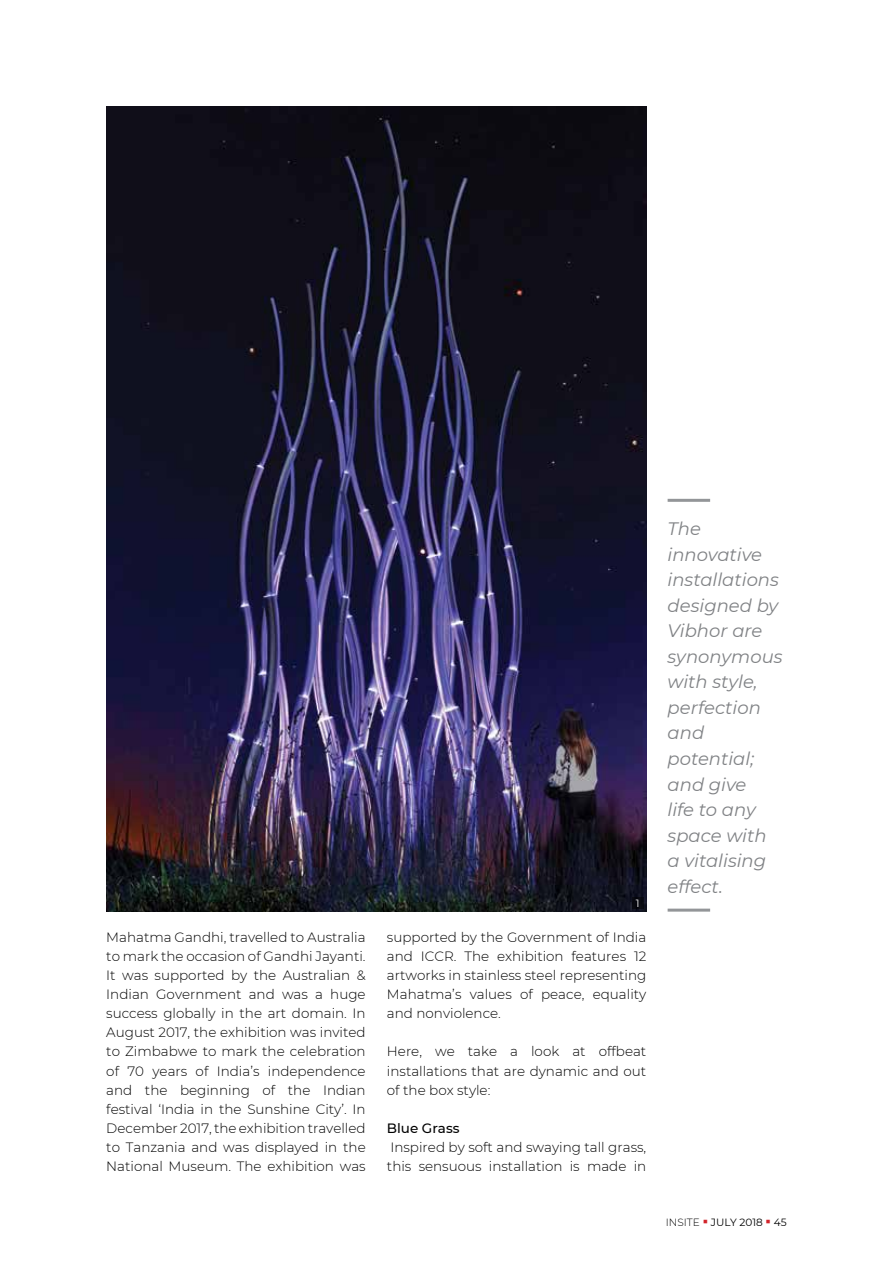
<style>
.page{position:relative;width:893px;height:1276px;background:#fff}
.page>*{position:absolute;margin:0;border:0;box-sizing:border-box;transform-origin:0 0}
.t1{font:italic 18px/25.5px "Montserrat";color:#808285}
.t2{font:300 13.5px/19.2px "Montserrat";color:#000;text-align:justify}
.t3{font:500 13.5px "Montserrat";color:#000}
.t4{font:10.5px "Montserrat";color:#000}
.t5{font:10.5px "Montserrat";color:#fff}
.s1{font-weight:300}
.s2{font-size:9px;color:#d2232a}
</style>
<div class="page">
<img style="left:106px;top:106px;width:540px;height:805px">
<div style="left:632px;top:897px;width:11px;height:11px;background:#070810"></div>
<hr style="left:668px;top:499px;width:42px;height:3px;background:#939598">
<hr style="left:668px;top:908px;width:42px;height:3px;background:#939598">
<p class="t5" style="left:636px;top:896px;width:5px">1</p>
<p class="t2" style="left:106px;top:926px;width:261px">Mahatma Gandhi, travelled to Australia to mark the occasion of Gandhi Jayanti.<br>It was supported by the Australian &amp; Indian Government and was a huge success globally in the art domain. In August 2017, the exhibition was invited to Zimbabwe to mark the celebration of 70 years of India’s independence and the beginning of the Indian festival ‘India in the Sunshine City’. In December 2017, the exhibition travelled to Tanzania and was displayed in the National Museum. The exhibition was</p>
<p class="t2" style="left:387px;top:926px;width:261px">supported by the Government of India and ICCR. The exhibition features 12 artworks in stainless steel representing Mahatma’s values of peace, equality and nonviolence.</p>
<p class="t2" style="left:387px;top:1041px;width:261px">Here, we take a look at offbeat installations that are dynamic and out of the box style:</p>
<p class="t3" style="left:387px;top:1118px;width:74px">Blue Grass</p>
<p class="t2" style="left:387px;top:1137px;width:261px">Inspired by soft and swaying tall grass, this sensuous installation is made in</p>
<h1 class="t1" style="left:668px;top:515px;width:116px">The innovative installations designed by<br>Vibhor are synonymous with style, perfection and potential; and give<br>life to any space with a vitalising effect.</h1>
<p class="t4" style="left:666px;top:1215px;width:122px"><span class="s1">INSITE</span> <span class="s2">■</span> JULY 2018 <span class="s2">■</span> 45</p>
</div>
